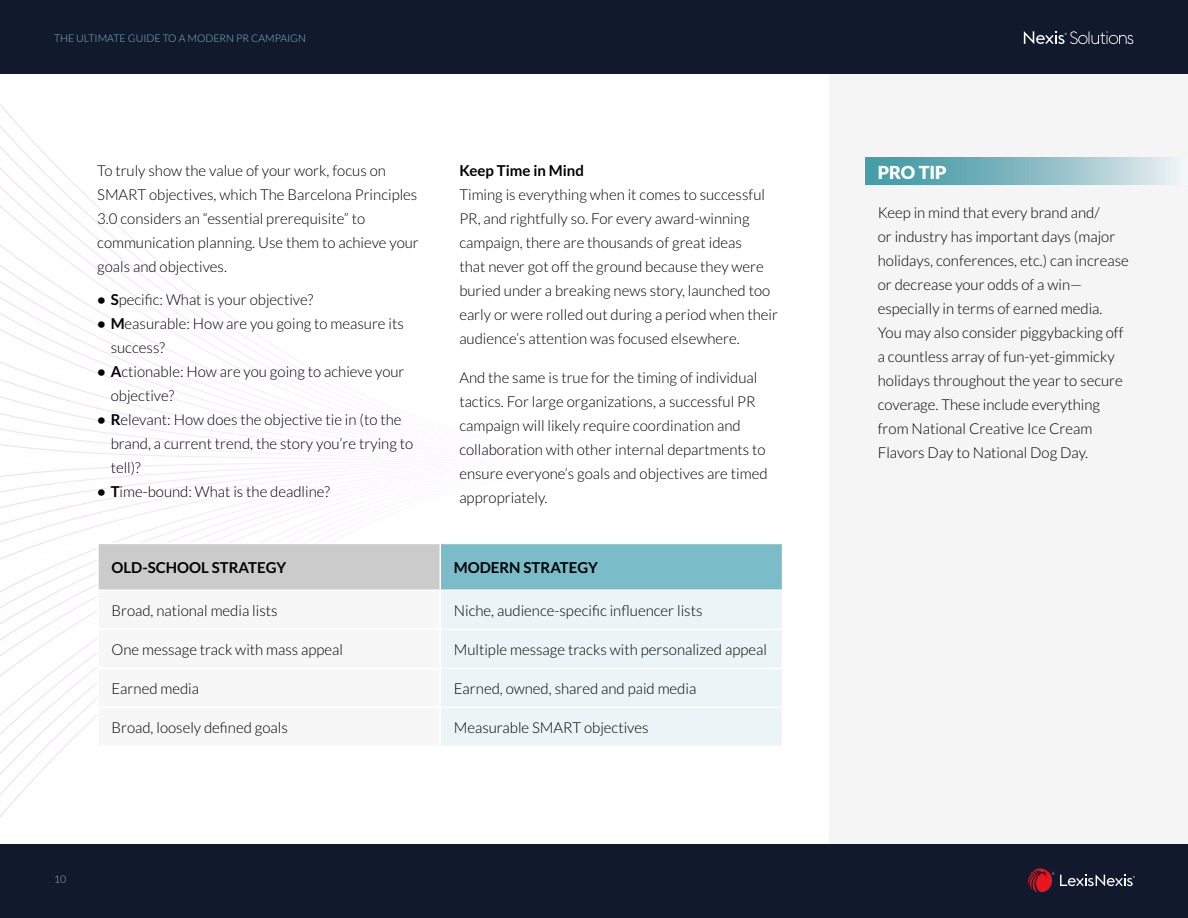
<style>
.page{position:relative;width:1188px;height:918px;background:#fff}
.page>*{position:absolute;margin:0;border:0;box-sizing:border-box;transform-origin:0 0}
.t1{font:900 18px "Lato";color:#fff}
.t2{font:300 15px/24px "Lato";color:#000}
.t3{font:700 15px "Lato";color:#000}
.t4{font:300 10.5px "Lato";color:#7abdc9}
.s1{font-weight:700}
</style>
<div class="page">
<div style="left:0;top:0;width:1188px;height:74px;background:#101a2c"></div>
<div style="left:0;top:844px;width:1188px;height:74px;background:#101a2c"></div>
<svg style="left:1060px;top:875px;width:75px;height:11px"></svg>
<svg style="left:1028px;top:868px;width:26px;height:25px"></svg>
<svg style="left:1024px;top:31px;width:109px;height:13px"></svg>
<svg style="left:0;top:288px;width:215px;height:17px"></svg>
<svg style="left:0;top:305px;width:238px;height:17px"></svg>
<svg style="left:0;top:322px;width:290px;height:34px"></svg>
<svg style="left:0;top:356px;width:321px;height:18px"></svg>
<svg style="left:0;top:374px;width:359px;height:19px"></svg>
<svg style="left:0;top:565px;width:97px;height:34px"></svg>
<svg style="left:0;top:529px;width:357px;height:18px"></svg>
<svg style="left:0;top:393px;width:368px;height:136px"></svg>
<div style="left:830px;top:74px;width:358px;height:770px;background:#f5f5f5"></div>
<svg style="left:865px;top:158px;width:309px;height:27px"></svg>
<div style="left:98px;top:543px;width:342px;height:47px;background:#cbcbcb"></div>
<div style="left:440px;top:543px;width:343px;height:47px;background:#7abdc9"></div>
<div style="left:441px;top:591px;width:341px;height:155px;background:#ebf5f7"></div>
<hr style="left:97px;top:543px;width:343px;height:1px;background:#fff">
<hr style="left:97px;top:544px;width:2px;height:45px;background:#fff">
<hr style="left:440px;top:543px;width:343px;height:1px;background:#fff">
<hr style="left:440px;top:544px;width:1px;height:45px;background:#fff">
<hr style="left:782px;top:544px;width:1px;height:45px;background:#fff">
<hr style="left:97px;top:589px;width:343px;height:2px;background:#fff">
<hr style="left:440px;top:589px;width:343px;height:2px;background:#fff">
<hr style="left:440px;top:629px;width:343px;height:1px;background:#fff">
<hr style="left:440px;top:668px;width:343px;height:1px;background:#fff">
<hr style="left:440px;top:707px;width:343px;height:1px;background:#fff">
<p class="t4" style="left:54px;top:33px;width:254px">THE ULTIMATE GUIDE TO A MODERN PR CAMPAIGN</p>
<p class="t2" style="left:97px;top:159px;width:323px">To truly show the value of your work, focus on SMART objectives, which The Barcelona Principles 3.0 considers an “essential prerequisite” to communication planning. Use them to achieve your goals and objectives.</p>
<p class="t2" style="left:97px;top:288px;width:218px"><span class="s1">• S</span>pecific: What is your objective?</p>
<p class="t2" style="left:111px;top:312px;width:295px;text-indent:-14px"><span class="s1">• M</span>easurable: How are you going to measure its success?</p>
<p class="t2" style="left:111px;top:360px;width:295px;text-indent:-14px"><span class="s1">• A</span>ctionable: How are you going to achieve your objective?</p>
<p class="t2" style="left:111px;top:408px;width:304px;text-indent:-14px"><span class="s1">• R</span>elevant: How does the objective tie in (to the brand, a current trend, the story you’re trying to tell)?</p>
<p class="t2" style="left:97px;top:480px;width:234px"><span class="s1">• T</span>ime-bound: What is the deadline?</p>
<p class="t3" style="left:459px;top:162px;width:126px">Keep Time in Mind</p>
<p class="t2" style="left:459px;top:183px;width:320px">Timing is everything when it comes to successful PR, and rightfully so. For every award-winning campaign, there are thousands of great ideas<br>that never got off the ground because they were buried under a breaking news story, launched too early or were rolled out during a period when their audience’s attention was focused elsewhere.</p>
<p class="t2" style="left:459px;top:366px;width:310px">And the same is true for the timing of individual tactics. For large organizations, a successful PR campaign will likely require coordination and collaboration with other internal departments to ensure everyone’s goals and objectives are timed appropriately.</p>
<p class="t3" style="left:111px;top:559px;width:176px">OLD-SCHOOL STRATEGY</p>
<p class="t3" style="left:454px;top:559px;width:146px">MODERN STRATEGY</p>
<p class="t2" style="left:111px;top:598px;width:168px">Broad, national media lists</p>
<p class="t2" style="left:454px;top:598px;width:250px">Niche, audience-specific influencer lists</p>
<p class="t2" style="left:111px;top:638px;width:233px">One message track with mass appeal</p>
<p class="t2" style="left:454px;top:638px;width:315px">Multiple message tracks with personalized appeal</p>
<p class="t2" style="left:111px;top:677px;width:89px">Earned media</p>
<p class="t2" style="left:454px;top:677px;width:244px">Earned, owned, shared and paid media</p>
<p class="t2" style="left:111px;top:716px;width:178px">Broad, loosely defined goals</p>
<p class="t2" style="left:454px;top:716px;width:196px">Measurable SMART objectives</p>
<p class="t4" style="left:54px;top:874px;width:14px">10</p>
<p class="t1" style="left:878px;top:162px;width:70px">PRO TIP</p>
<p class="t2" style="left:878px;top:200px;width:253px">Keep in mind that every brand and/<br>or industry has important days (major holidays, conferences, etc.) can increase or decrease your odds of a win— especially in terms of earned media.<br>You may also consider piggybacking off a countless array of fun-yet-gimmicky holidays throughout the year to secure coverage. These include everything from National Creative Ice Cream Flavors Day to National Dog Day.</p>
</div>
